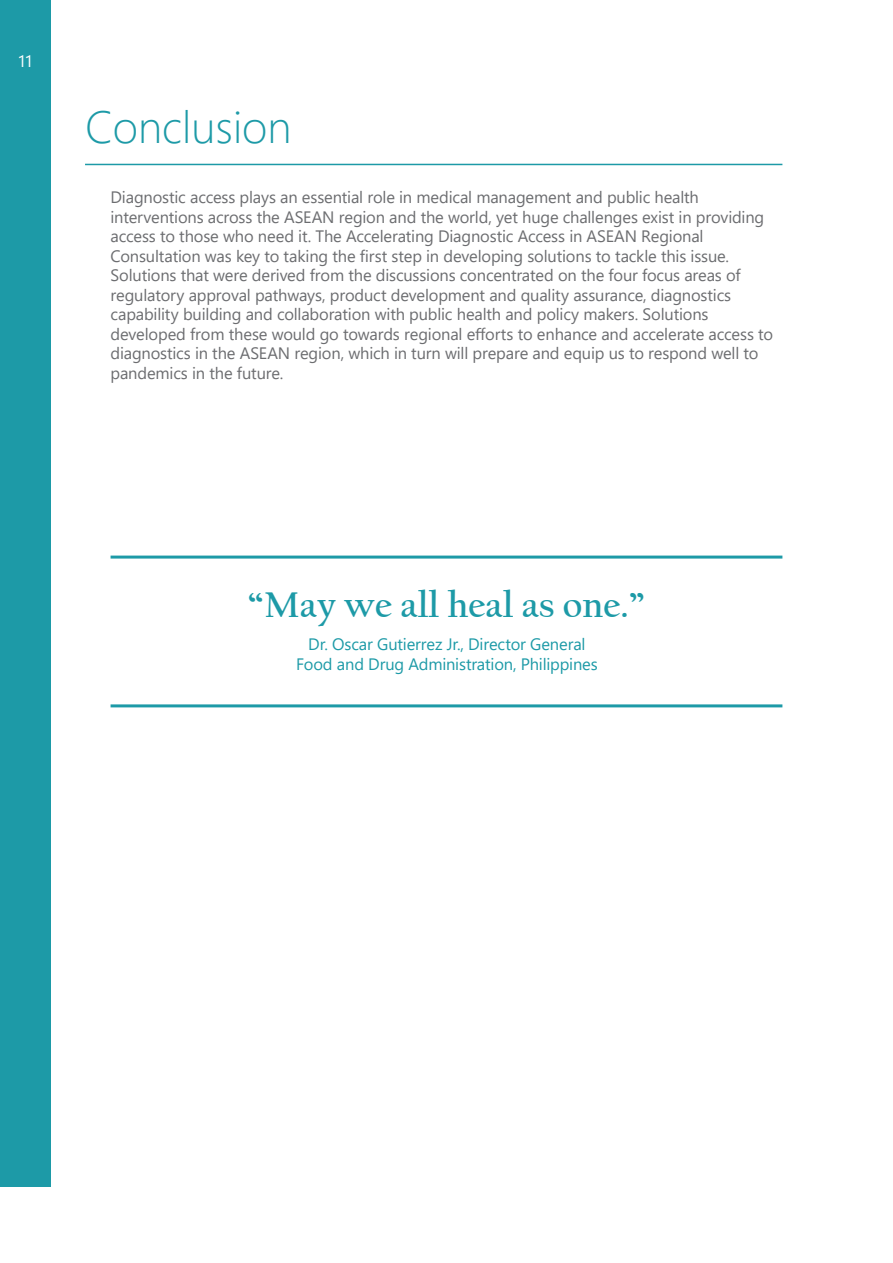
<style>
.page{position:relative;width:893px;height:1263px;background:#fff}
.page>*{position:absolute;margin:0;border:0;box-sizing:border-box;transform-origin:0 0}
.t1{font:300 45px "Segoe UI";color:#1d9aa7}
.t2{font:700 37.5px "Californian FB";color:#1d9aa7}
.Paragraph_Style_1{font:16.5px/19.5px "Segoe UI";letter-spacing:-.01em;color:#6c6d70}
.Paragraph_Style_1-2{font:16.5px "Segoe UI";letter-spacing:-.01em;color:#1d9aa7}
.t3{font:16.5px "Segoe UI";color:#fff}
</style>
<div class="page">
<div style="left:0;top:0;width:51px;height:1186px;background:#1d9aa7"></div>
<hr style="left:85px;top:164px;width:697px;height:1px;background:#1d9aa7">
<hr style="left:111px;top:556px;width:671px;height:3px;background:#1d9aa7">
<hr style="left:111px;top:704px;width:671px;height:3px;background:#1d9aa7">
<p class="t3" style="left:18px;top:46px;width:18px">11</p>
<p class="t1" style="left:85px;top:85px;width:208px">Conclusion</p>
<p class="Paragraph_Style_1" style="left:111px;top:186px;width:664px">Diagnostic access plays an essential role in medical management and public health interventions across the ASEAN region and the world, yet huge challenges exist in providing access to those who need it. The Accelerating Diagnostic Access in ASEAN Regional Consultation was key to taking the first step in developing solutions to tackle this issue.<br>Solutions that were derived from the discussions concentrated on the four focus areas of regulatory approval pathways, product development and quality assurance, diagnostics capability building and collaboration with public health and policy makers. Solutions developed from these would go towards regional efforts to enhance and accelerate access to diagnostics in the ASEAN region, which in turn will prepare and equip us to respond well to pandemics in the future.</p>
<p class="t2" style="left:248px;top:584px;width:398px">“May we all heal as one.”</p>
<p class="Paragraph_Style_1-2" style="left:308px;top:629px;width:279px">Dr. Oscar Gutierrez Jr., Director General</p>
<p class="Paragraph_Style_1-2" style="left:296px;top:648px;width:303px">Food and Drug Administration, Philippines</p>
</div>
